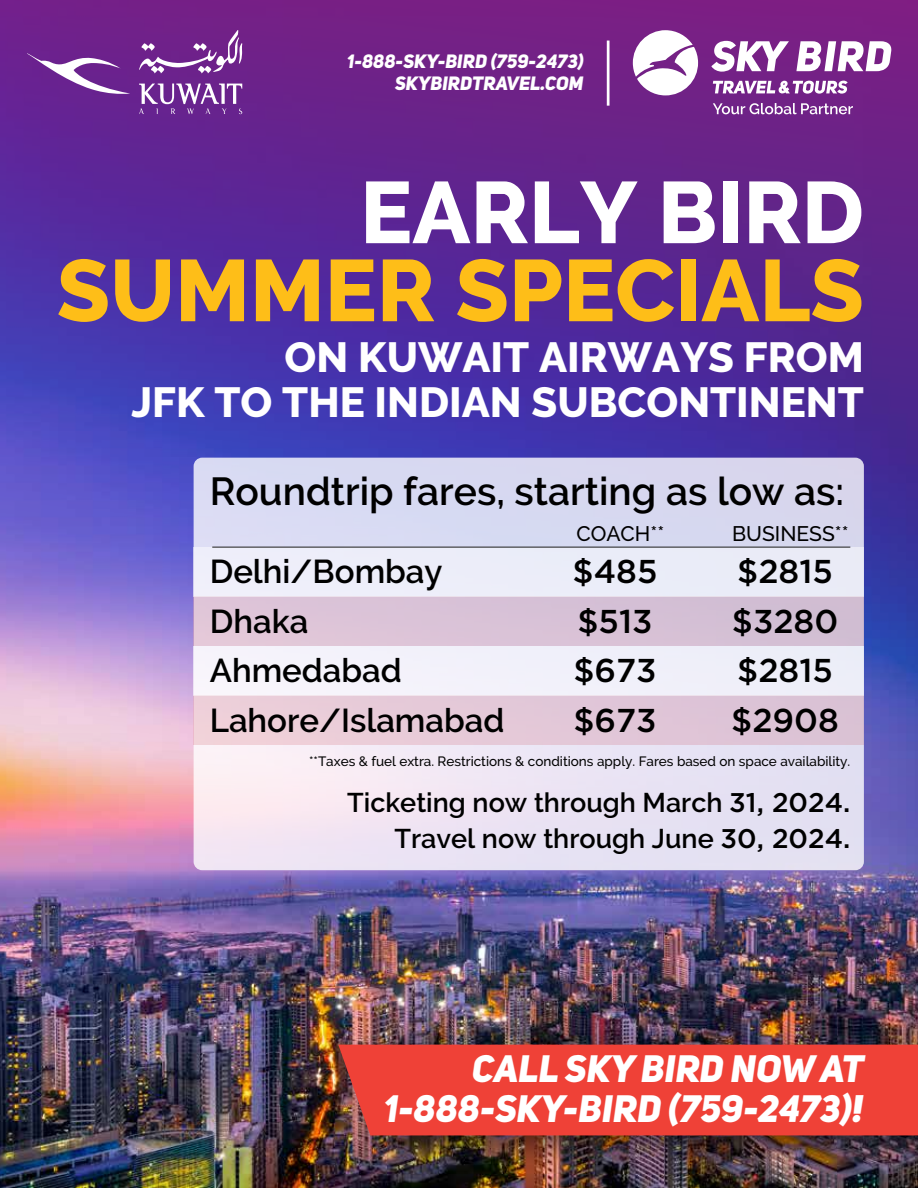
<style>
.page{position:relative;width:918px;height:1188px;background:#fff}
.page>*{position:absolute;margin:0;border:0;box-sizing:border-box;transform-origin:0 0}
.t1{font:800 87px "Raleway";color:#febe18}
.t2{font:800 87px "Raleway";color:#fff}
.t3{font:800 42px/45px "Raleway";color:#fff;text-align:right}
.t4{font:600 39px "Raleway";color:#000}
.t5{font:37.8px/39.6px "Uni Sans Heavy Italic CAPS";color:#fff;text-align:right}
.t6{font:600 33px "Raleway";color:#000}
.t7{font:500 33px "Gotham HTF";color:#000}
.t8{font:600 27px/36px "Raleway";color:#000;text-align:right}
.t9{font:500 21px "Raleway";color:#000}
.t10{font:19.05px/21.8px "Uni Sans Heavy Italic CAPS";color:#fff;text-align:right}
.t11{font:500 13.5px "Raleway";color:#000}
.s1{font-family:"Gotham HTF";font-weight:500}
</style>
<div class="page">
<img style="left:0;top:983px;width:918px;height:205px">
<img style="left:0;top:0;width:918px;height:983px">
<hr style="left:607px;top:41px;width:3px;height:65px;background:#fff">
<svg style="left:633px;top:30px;width:65px;height:65px"></svg>
<svg style="left:711px;top:41px;width:78px;height:31px"></svg>
<svg style="left:796px;top:41px;width:96px;height:30px"></svg>
<svg style="left:713px;top:81px;width:135px;height:14px"></svg>
<svg style="left:713px;top:103px;width:140px;height:11px;background:#9d69ad"></svg>
<svg style="left:27px;top:53px;width:103px;height:41px"></svg>
<svg style="left:139px;top:30px;width:103px;height:84px;background:#874aa0"></svg>
<svg style="left:194px;top:458px;width:670px;height:412px;background:#e3dff1"></svg>
<div style="left:194px;top:597px;width:670px;height:49px;background:#d9c2d7"></div>
<div style="left:194px;top:547px;width:670px;height:50px;background:#ecedf9"></div>
<div style="left:194px;top:696px;width:670px;height:49px;background:#e3c8d8"></div>
<div style="left:194px;top:646px;width:670px;height:50px;background:#f1f1fa"></div>
<hr style="left:212px;top:547px;width:638px;height:1px;background:#1d1d1b">
<img style="left:316px;top:1022px;width:602px;height:157px">
<div style="left:338px;top:1045px;width:580px;height:90px;background:#ef4137"></div>
<h3 class="t10" style="left:347px;top:50px;width:238px">1-888-SKY-BIRD (759-2473)<br>SKYBIRDTRAVEL.COM</h3>
<h1 class="t2" style="left:360px;top:163px;width:505px">EARLY BIRD</h1>
<h1 class="t1" style="left:57px;top:241px;width:809px">SUMMER SPECIALS</h1>
<h2 class="t3" style="left:132px;top:335px;width:734px">ON KUWAIT AIRWAYS FROM<br>JFK TO THE INDIAN SUBCONTINENT</h2>
<h3 class="t4" style="left:210px;top:469px;width:636px">Roundtrip fares, starting as low as:</h3>
<h3 class="t9" style="left:576px;top:522px;width:89px">COACH**</h3>
<h3 class="t9" style="left:732px;top:522px;width:118px">BUSINESS**</h3>
<h3 class="t6" style="left:210px;top:553px;width:234px">Delhi/Bombay</h3>
<h3 class="t7" style="left:573px;top:553px;width:86px">$485</h3>
<h3 class="t7" style="left:737px;top:553px;width:97px">$2815</h3>
<h3 class="t6" style="left:210px;top:602px;width:100px">Dhaka</h3>
<h3 class="t7" style="left:577px;top:603px;width:77px">$513</h3>
<h3 class="t7" style="left:732px;top:603px;width:108px">$3280</h3>
<h3 class="t6" style="left:210px;top:652px;width:194px">Ahmedabad</h3>
<h3 class="t7" style="left:573px;top:652px;width:85px">$673</h3>
<h3 class="t7" style="left:737px;top:652px;width:97px">$2815</h3>
<h3 class="t6" style="left:210px;top:701px;width:296px">Lahore/Islamabad</h3>
<h3 class="t7" style="left:573px;top:702px;width:85px">$673</h3>
<h3 class="t7" style="left:731px;top:702px;width:109px">$2908</h3>
<p class="t11" style="left:309px;top:754px;width:543px">**Taxes &amp; fuel extra. Restrictions &amp; conditions apply. Fares based on space availability.</p>
<h3 class="t8" style="left:347px;top:785px;width:505px">Ticketing now through March <span class="s1">31, 2024.<br></span>Travel now through June <span class="s1">30, 2024.</span></h3>
<h3 class="t5" style="left:384px;top:1049px;width:481px">CALL SKY BIRD NOW AT<br>1-888-SKY-BIRD (759-2473)!</h3>
</div>
